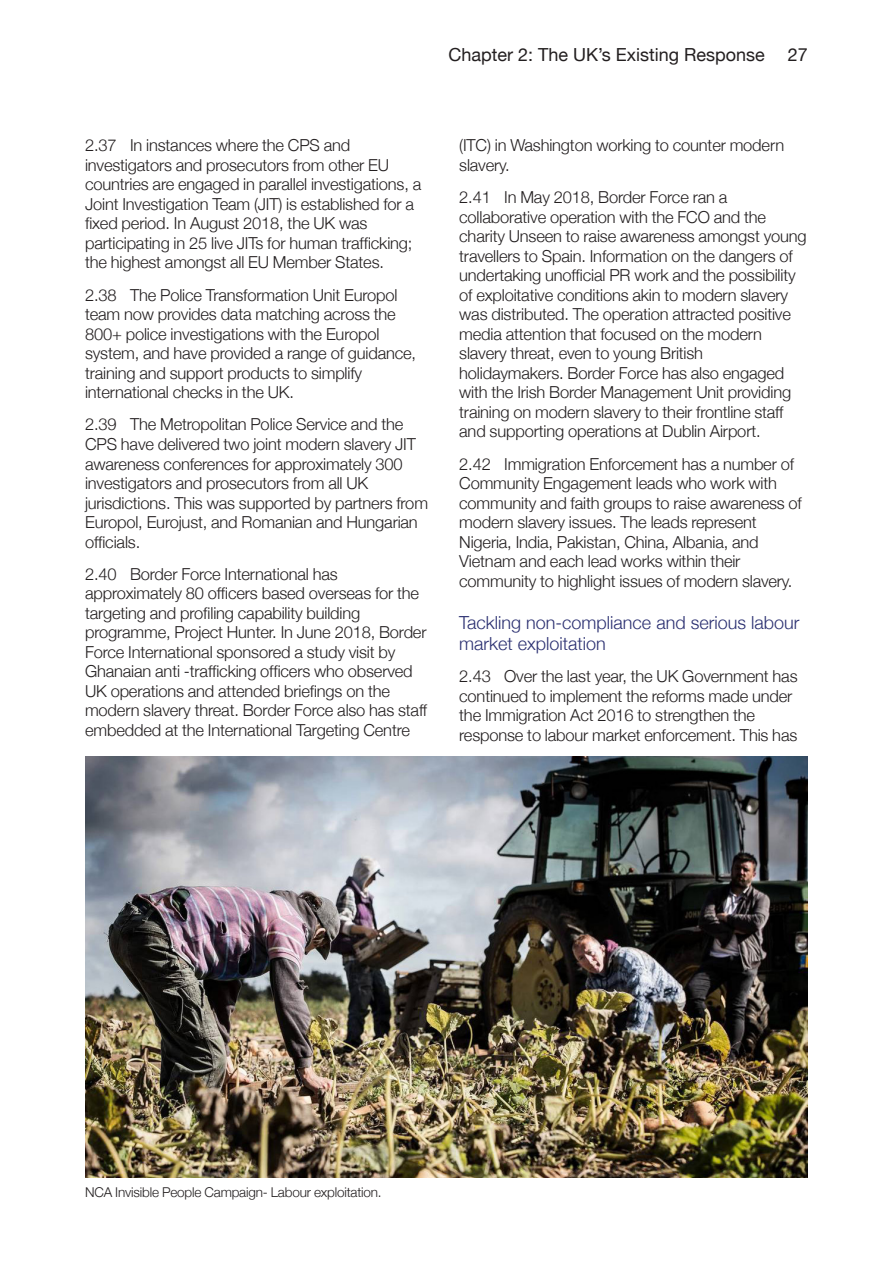
<style>
.page{position:relative;width:893px;height:1263px;background:#fff}
.page>*{position:absolute;margin:0;border:0;box-sizing:border-box;transform-origin:0 0}
.Heading_03{font:300 18px/21px "Helvetica Neue";color:#2b3071}
.t1{font:18px "Helvetica Neue";color:#231f20}
.t2{font:300 16.5px/19.5px "Helvetica Neue";letter-spacing:-.01em;color:#231f20}
._06_body_text_1_0_no{font:300 13.5px "Helvetica Neue";letter-spacing:-.015em;color:#231f20}
</style>
<div class="page">
<img style="left:85px;top:757px;width:723px;height:421px">
<p class="t1" style="left:448px;top:44px;width:318px">Chapter 2: The UK’s Existing Response</p>
<p class="t1" style="left:788px;top:44px;width:22px">27</p>
<p class="t2" style="left:85px;top:135px;width:338px">2.37 In instances where the CPS and investigators and prosecutors from other EU countries are engaged in parallel investigations, a Joint Investigation Team (JIT) is established for a fixed period. In August 2018, the UK was participating in 25 live JITs for human trafficking; the highest amongst all EU Member States.</p>
<p class="t2" style="left:85px;top:285px;width:333px">2.38 The Police Transformation Unit Europol team now provides data matching across the 800+ police investigations with the Europol system, and have provided a range of guidance, training and support products to simplify international checks in the UK.</p>
<p class="t2" style="left:85px;top:414px;width:345px">2.39 The Metropolitan Police Service and the CPS have delivered two joint modern slavery JIT awareness conferences for approximately 300 investigators and prosecutors from all UK jurisdictions. This was supported by partners from Europol, Eurojust, and Romanian and Hungarian officials.</p>
<p class="t2" style="left:85px;top:564px;width:344px">2.40 Border Force International has approximately 80 officers based overseas for the targeting and profiling capability building programme, Project Hunter. In June 2018, Border Force International sponsored a study visit by Ghanaian anti -trafficking officers who observed UK operations and attended briefings on the modern slavery threat. Border Force also has staff embedded at the International Targeting Centre</p>
<p class="t2" style="left:459px;top:135px;width:326px">(ITC) in Washington working to counter modern slavery.</p>
<p class="t2" style="left:459px;top:187px;width:349px">2.41 In May 2018, Border Force ran a collaborative operation with the FCO and the charity Unseen to raise awareness amongst young travellers to Spain. Information on the dangers of undertaking unofficial PR work and the possibility of exploitative conditions akin to modern slavery was distributed. The operation attracted positive media attention that focused on the modern slavery threat, even to young British holidaymakers. Border Force has also engaged with the Irish Border Management Unit providing training on modern slavery to their frontline staff and supporting operations at Dublin Airport.</p>
<p class="t2" style="left:459px;top:453px;width:344px">2.42 Immigration Enforcement has a number of Community Engagement leads who work with community and faith groups to raise awareness of modern slavery issues. The leads represent Nigeria, India, Pakistan, China, Albania, and Vietnam and each lead works within their community to highlight issues of modern slavery.</p>
<p class="Heading_03" style="left:459px;top:611px;width:342px">Tackling non-compliance and serious labour market exploitation</p>
<p class="t2" style="left:459px;top:666px;width:340px">2.43 Over the last year, the UK Government has continued to implement the reforms made under the Immigration Act 2016 to strengthen the response to labour market enforcement. This has</p>
<p class="_06_body_text_1_0_no" style="left:85px;top:1184px;width:298px">NCA Invisible People Campaign- Labour exploitation.</p>
</div>
